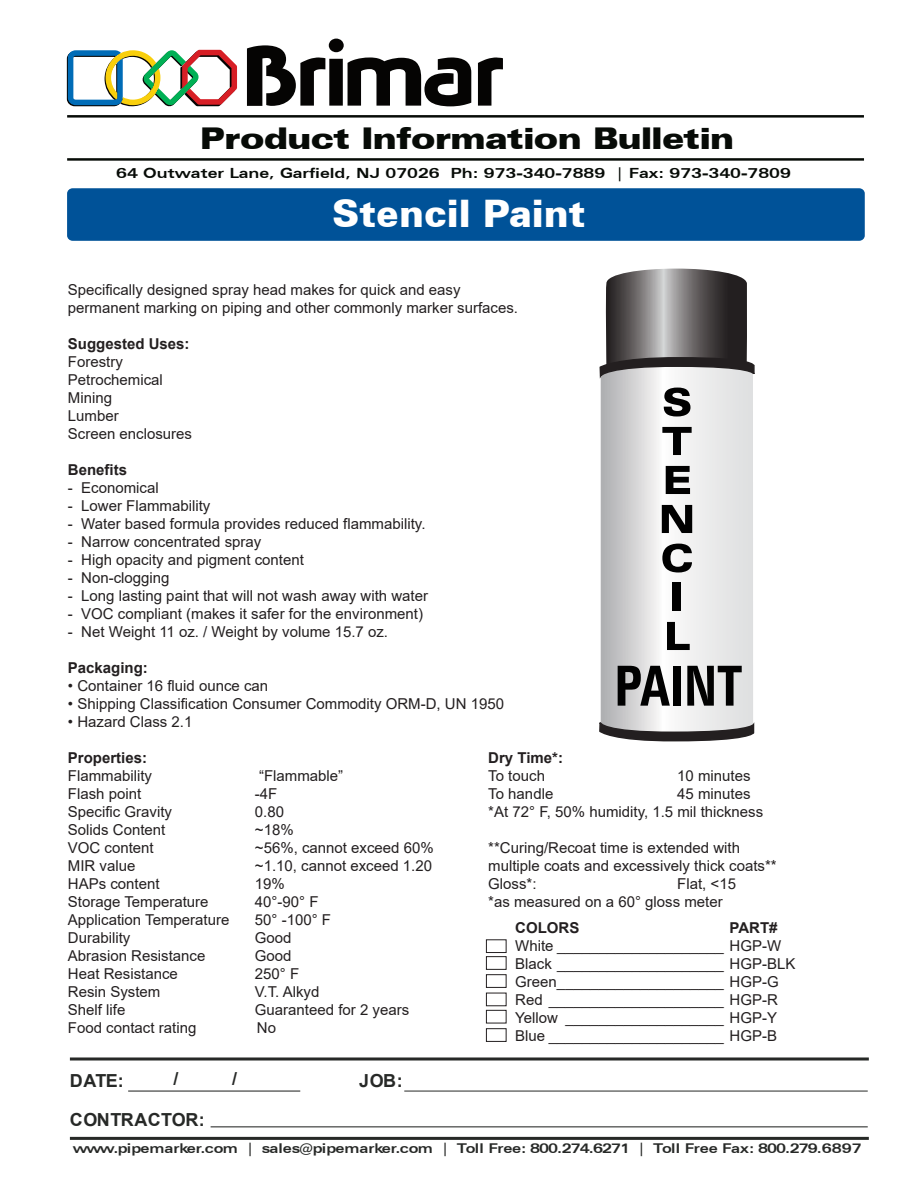
<style>
.page{position:relative;width:918px;height:1188px;background:#fff}
.page>*{position:absolute;margin:0;border:0;box-sizing:border-box;transform-origin:0 0}
.t1{font:900 37.95px "Zurich BT";color:#fff}
.t2{font:900 expanded 30px "Zurich BT";color:#070b07}
.t3{font:700 18px "Arial";color:#272927}
.t4{font:700 18px "Arial";letter-spacing:.025em;color:#272927}
.t5{font:15px/18px "Arial";color:#231f20}
.t6{font:700 15px "Arial";color:#231f20}
.t7{font:700 expanded 13.95px "Zurich BT";color:#070b07;scale:1.04 1}
.t8{font:700 expanded 13.5px "Zurich BT";letter-spacing:-.035em;color:#272927}
</style>
<div class="page">
<div style="left:67px;top:188px;width:798px;height:53px;background:#005298;border-radius:5px"></div>
<hr style="left:67px;top:115px;width:797px;height:3px;background:#070b07">
<hr style="left:67px;top:158px;width:797px;height:3px;background:#070b07">
<svg style="left:247px;top:39px;width:224px;height:67px"></svg>
<svg style="left:478px;top:57px;width:25px;height:49px"></svg>
<svg style="left:67px;top:50px;width:170px;height:57px"></svg>
<hr style="left:211px;top:1126px;width:657px;height:1px;background:#272927">
<hr style="left:404px;top:1091px;width:464px;height:1px;background:#272927">
<hr style="left:70px;top:1137px;width:799px;height:3px;background:#272927">
<svg style="left:70px;top:1057px;width:799px;height:4px;background:#5b5d5b"></svg>
<hr style="left:128px;top:1091px;width:172px;height:1px;background:#272927">
<div style="left:486px;top:956px;width:21px;height:14px;border:1px solid #231f20"></div>
<div style="left:486px;top:974px;width:21px;height:14px;border:1px solid #231f20"></div>
<div style="left:486px;top:1010px;width:21px;height:13px;border:1px solid #231f20"></div>
<div style="left:486px;top:1028px;width:21px;height:14px;border:1px solid #231f20"></div>
<div style="left:486px;top:939px;width:21px;height:14px;border:1px solid #231f20"></div>
<svg style="left:601px;top:494px;width:152px;height:229px"></svg>
<svg style="left:599px;top:723px;width:156px;height:19px"></svg>
<svg style="left:599px;top:269px;width:156px;height:225px"></svg>
<svg style="left:662px;top:505px;width:30px;height:28px"></svg>
<svg style="left:662px;top:544px;width:30px;height:29px"></svg>
<div style="left:673px;top:583px;width:8px;height:28px;background:#010101"></div>
<svg style="left:667px;top:622px;width:23px;height:28px"></svg>
<svg style="left:618px;top:666px;width:52px;height:40px;background:#676667"></svg>
<div style="left:674px;top:666px;width:7px;height:40px;background:#010101"></div>
<svg style="left:687px;top:666px;width:55px;height:40px;background:#6e6f6f"></svg>
<h2 class="t2" style="left:201px;top:121px;width:535px">Product Information Bulletin</h2>
<p class="t7" style="left:116px;top:165px;width:650px">64 Outwater Lane, Garfield, NJ 07026 Ph: 973-340-7889 | Fax: 973-340-7809</p>
<h1 class="t1" style="left:333px;top:190px;width:254px">Stencil Paint</h1>
<p class="t5" style="left:68px;top:281px;width:452px">Specifically designed spray head makes for quick and easy permanent marking on piping and other commonly marker surfaces.</p>
<p class="t6" style="left:68px;top:333px;width:123px">Suggested Uses:</p>
<p class="t5" style="left:68px;top:353px;width:126px">Forestry<br>Petrochemical<br>Mining<br>Lumber<br>Screen enclosures</p>
<p class="t6" style="left:68px;top:459px;width:61px">Benefits</p>
<p class="t5" style="left:68px;top:479px;width:92px">- Economical</p>
<p class="t5" style="left:68px;top:497px;width:144px">- Lower Flammability</p>
<p class="t5" style="left:68px;top:515px;width:359px">- Water based formula provides reduced flammability.</p>
<p class="t5" style="left:68px;top:533px;width:195px">- Narrow concentrated spray</p>
<p class="t5" style="left:68px;top:551px;width:237px">- High opacity and pigment content</p>
<p class="t5" style="left:68px;top:569px;width:103px">- Non-clogging</p>
<p class="t5" style="left:68px;top:587px;width:362px">- Long lasting paint that will not wash away with water</p>
<p class="t5" style="left:68px;top:605px;width:357px">- VOC compliant (makes it safer for the environment)</p>
<p class="t5" style="left:68px;top:623px;width:322px">- Net Weight 11 oz. / Weight by volume 15.7 oz.</p>
<p class="t6" style="left:68px;top:657px;width:82px">Packaging:</p>
<p class="t5" style="left:68px;top:677px;width:202px">• Container 16 fluid ounce can</p>
<p class="t5" style="left:68px;top:695px;width:438px">• Shipping Classification Consumer Commodity ORM-D, UN 1950</p>
<p class="t5" style="left:68px;top:713px;width:126px">• Hazard Class 2.1</p>
<p class="t6" style="left:68px;top:748px;width:81px">Properties:</p>
<p class="t5" style="left:68px;top:767px;width:86px">Flammability</p>
<p class="t5" style="left:259px;top:767px;width:86px">“Flammable”</p>
<p class="t5" style="left:68px;top:785px;width:75px">Flash point</p>
<p class="t5" style="left:255px;top:785px;width:24px">-4F</p>
<p class="t5" style="left:68px;top:803px;width:106px">Specific Gravity</p>
<p class="t5" style="left:255px;top:803px;width:31px">0.80</p>
<p class="t5" style="left:68px;top:821px;width:99px">Solids Content</p>
<p class="t5" style="left:255px;top:821px;width:40px">~18%</p>
<p class="t5" style="left:68px;top:839px;width:87px">VOC content</p>
<p class="t5" style="left:255px;top:839px;width:180px">~56%, cannot exceed 60%</p>
<p class="t5" style="left:68px;top:857px;width:69px">MIR value</p>
<p class="t5" style="left:255px;top:857px;width:179px">~1.10, cannot exceed 1.20</p>
<p class="t5" style="left:68px;top:875px;width:93px">HAPs content</p>
<p class="t5" style="left:255px;top:875px;width:32px">19%</p>
<p class="t5" style="left:68px;top:893px;width:142px">Storage Temperature</p>
<p class="t5" style="left:255px;top:893px;width:65px">40°-90° F</p>
<p class="t5" style="left:68px;top:911px;width:163px">Application Temperature</p>
<p class="t5" style="left:255px;top:911px;width:78px">50° -100° F</p>
<p class="t5" style="left:68px;top:929px;width:64px">Durability</p>
<p class="t5" style="left:255px;top:929px;width:38px">Good</p>
<p class="t5" style="left:68px;top:947px;width:139px">Abrasion Resistance</p>
<p class="t5" style="left:255px;top:947px;width:38px">Good</p>
<p class="t5" style="left:68px;top:965px;width:112px">Heat Resistance</p>
<p class="t5" style="left:255px;top:965px;width:46px">250° F</p>
<p class="t5" style="left:68px;top:983px;width:94px">Resin System</p>
<p class="t5" style="left:255px;top:983px;width:66px">V.T. Alkyd</p>
<p class="t5" style="left:68px;top:1001px;width:59px">Shelf life</p>
<p class="t5" style="left:255px;top:1001px;width:156px">Guaranteed for 2 years</p>
<p class="t5" style="left:68px;top:1019px;width:130px">Food contact rating</p>
<p class="t5" style="left:257px;top:1019px;width:21px">No</p>
<p class="t6" style="left:488px;top:748px;width:76px">Dry Time*:</p>
<p class="t5" style="left:488px;top:767px;width:58px">To touch</p>
<p class="t5" style="left:677px;top:767px;width:75px">10 minutes</p>
<p class="t5" style="left:488px;top:785px;width:67px">To handle</p>
<p class="t5" style="left:488px;top:785px;width:276px;text-indent:189px">45 minutes *At 72° F, 50% humidity, 1.5 mil thickness</p>
<p class="t5" style="left:488px;top:839px;width:290px">**Curing/Recoat time is extended with multiple coats and excessively thick coats**<br>Gloss*:</p>
<p class="t5" style="left:488px;top:875px;width:249px;text-indent:189px">Flat, &lt;15 *as measured on a 60° gloss meter</p>
<p class="t6" style="left:515px;top:917px;width:66px">COLORS</p>
<p class="t6" style="left:730px;top:917px;width:50px">PART#</p>
<p class="t5" style="left:515px;top:937px;width:282px">White ____________________ HGP-W Black ____________________ HGP-BLK Green____________________ HGP-G Red _____________________ HGP-R Yellow ___________________ HGP-Y Blue _____________________ HGP-B</p>
<p class="t3" style="left:70px;top:1068px;width:55px">DATE:</p>
<p class="t3" style="left:173px;top:1066px;width:7px">/</p>
<p class="t3" style="left:232px;top:1066px;width:7px">/</p>
<p class="t4" style="left:70px;top:1107px;width:136px">CONTRACTOR:</p>
<p class="t3" style="left:359px;top:1068px;width:45px">JOB:</p>
<p class="t8" style="left:73px;top:1140px;width:790px">www.pipemarker.com | sales@pipemarker.com | Toll Free: 800.274.6271 | Toll Free Fax: 800.279.6897</p>
</div>
